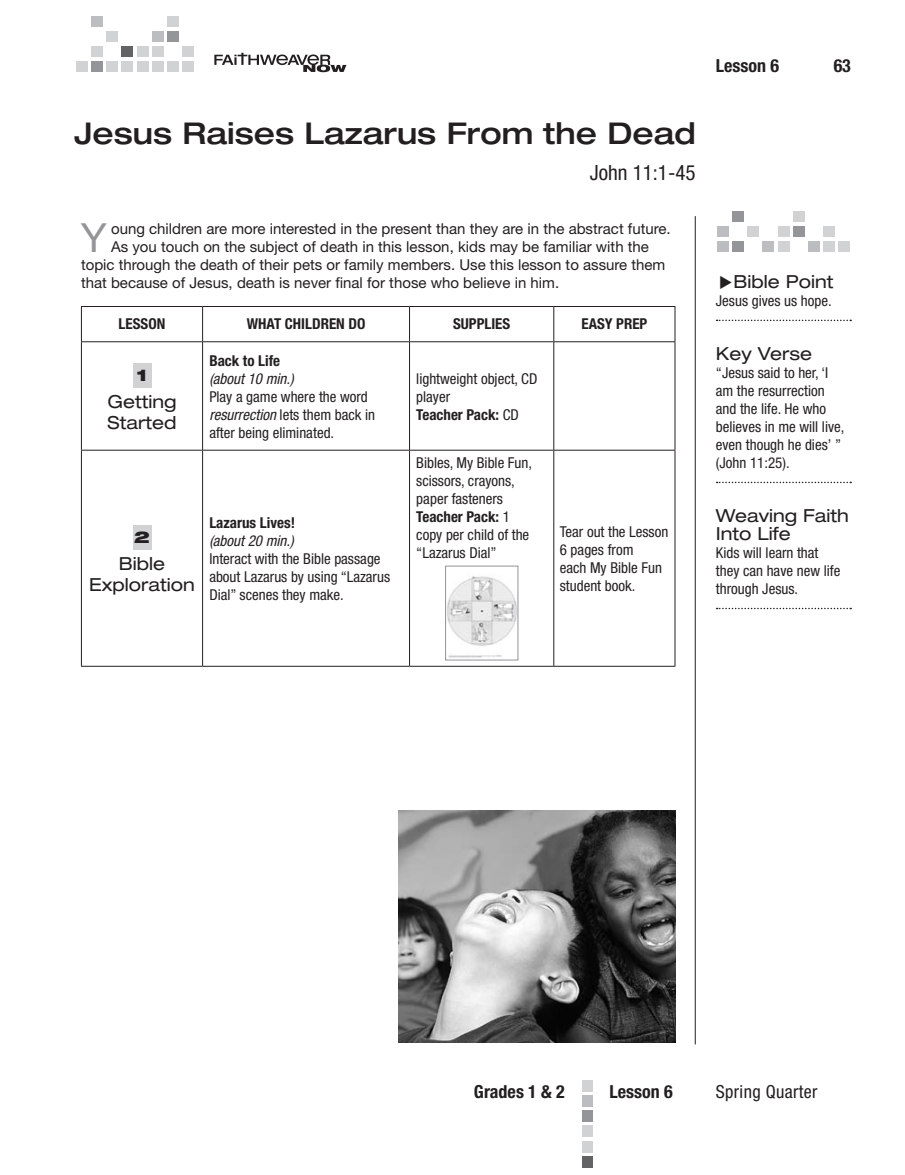
<style>
.page{position:relative;width:905px;height:1175px;background:#fff}
.page>*{position:absolute;margin:0;border:0;box-sizing:border-box;transform-origin:0 0}
.FW13_Intrograph{font:40.2px "Helvetica Neue LT Std";color:#939598}
.FW13_Lesson_R_Head{font:500 expanded 30px "Helvetica Neue LT Std";color:#231f20}
.FW13_Lesson_R_Head-2{font:condensed 21px "Helvetica Neue LT Std";color:#231f20}
.FW13_Sidebar_Head{font:expanded 18px/18px "Helvetica Neue LT Std";color:#231f20}
.FW13_Table_Lesson_He{font:expanded 18px/21px "Helvetica Neue LT Std";color:#231f20}
.FW13_Top_Right_Page{font:700 condensed 18px "Helvetica Neue LT Std";color:#231f20}
.t1{font:condensed 18px "Helvetica Neue LT Std";letter-spacing:.02em;color:#231f20}
.t2{font:900 expanded 16.2px "Helvetica Neue LT Std";color:#231f20}
.FW13_Table_Body_Copy{font:condensed 15px/18px "Helvetica Neue LT Std";color:#231f20}
.FW13_Intrograph-2{font:15px "Helvetica Neue LT Std";color:#231f20}
.FW13_Sidebar_underli{font:condensed 15px/18px "Helvetica Neue LT Std";color:#231f20}
.FW13_Table_Body_Copy-2{font:700 condensed 15px "Helvetica Neue LT Std";color:#231f20}
.FW13_Table_Head{font:700 condensed 15px "Helvetica Neue LT Std";color:#231f20}
.FW13_Table_Body_Copy-3{font:italic condensed 15px "Helvetica Neue LT Std";color:#231f20}
.s1{font-style:italic}
.s2{font-weight:400}
.s3{font-weight:700}
</style>
<div class="page">
<hr style="left:694px;top:216px;width:1px;height:828px;background:#231f20">
<div style="left:76px;top:61px;width:11px;height:11px;background:#d1d2d4"></div>
<div style="left:91px;top:61px;width:12px;height:11px;background:#939598"></div>
<div style="left:107px;top:61px;width:11px;height:11px;background:#d1d2d4"></div>
<div style="left:122px;top:61px;width:11px;height:11px;background:#d1d2d4"></div>
<div style="left:137px;top:61px;width:11px;height:11px;background:#d1d2d4"></div>
<div style="left:152px;top:61px;width:11px;height:11px;background:#d1d2d4"></div>
<div style="left:167px;top:61px;width:11px;height:11px;background:#d1d2d4"></div>
<div style="left:182px;top:61px;width:11px;height:11px;background:#d1d2d4"></div>
<div style="left:91px;top:46px;width:12px;height:11px;background:#d1d2d4"></div>
<div style="left:122px;top:46px;width:11px;height:11px;background:#636366"></div>
<div style="left:137px;top:46px;width:11px;height:11px;background:#d1d2d4"></div>
<div style="left:152px;top:46px;width:11px;height:11px;background:#d1d2d4"></div>
<div style="left:182px;top:46px;width:11px;height:11px;background:#d1d2d4"></div>
<div style="left:107px;top:31px;width:11px;height:11px;background:#d1d2d4"></div>
<div style="left:152px;top:31px;width:11px;height:11px;background:#bcbdc0"></div>
<div style="left:167px;top:31px;width:11px;height:11px;background:#939598"></div>
<div style="left:91px;top:16px;width:12px;height:11px;background:#bcbdc0"></div>
<div style="left:167px;top:16px;width:11px;height:11px;background:#d1d2d4"></div>
<div style="left:581px;top:1156px;width:11px;height:11px;background:#636366"></div>
<div style="left:581px;top:1141px;width:11px;height:11px;background:#d1d2d4"></div>
<div style="left:581px;top:1125px;width:11px;height:12px;background:#d1d2d4"></div>
<div style="left:581px;top:1110px;width:11px;height:11px;background:#939598"></div>
<div style="left:581px;top:1095px;width:11px;height:11px;background:#bcbdc0"></div>
<div style="left:581px;top:1080px;width:11px;height:11px;background:#d1d2d4"></div>
<svg style="left:214px;top:53px;width:132px;height:19px"></svg>
<div style="left:717px;top:241px;width:11px;height:11px;background:#bcbdc0"></div>
<div style="left:732px;top:241px;width:11px;height:11px;background:#939598"></div>
<div style="left:762px;top:241px;width:11px;height:11px;background:#bcbdc0"></div>
<div style="left:778px;top:241px;width:11px;height:11px;background:#d1d2d4"></div>
<div style="left:808px;top:241px;width:11px;height:11px;background:#bcbdc0"></div>
<div style="left:823px;top:241px;width:11px;height:11px;background:#d1d2d4"></div>
<div style="left:717px;top:226px;width:11px;height:11px;background:#bcbdc0"></div>
<div style="left:747px;top:226px;width:11px;height:11px;background:#d1d2d4"></div>
<div style="left:778px;top:226px;width:11px;height:11px;background:#d1d2d4"></div>
<div style="left:793px;top:226px;width:11px;height:11px;background:#939598"></div>
<div style="left:823px;top:226px;width:11px;height:11px;background:#d1d2d4"></div>
<div style="left:838px;top:241px;width:11px;height:11px;background:#d1d2d4"></div>
<div style="left:732px;top:211px;width:11px;height:11px;background:#939598"></div>
<div style="left:793px;top:211px;width:11px;height:11px;background:#d1d2d4"></div>
<img style="left:399px;top:810px;width:276px;height:233px">
<svg style="left:716px;top:320px;width:135px;height:1px"></svg>
<svg style="left:716px;top:482px;width:135px;height:1px"></svg>
<svg style="left:716px;top:608px;width:135px;height:1px"></svg>
<svg style="left:82px;top:342px;width:471px;height:324px"></svg>
<hr style="left:81px;top:450px;width:121px;height:1px;background:#231f20">
<hr style="left:81px;top:450px;width:1px;height:216px;background:#231f20">
<hr style="left:202px;top:450px;width:1px;height:216px;background:#231f20">
<hr style="left:81px;top:666px;width:121px;height:1px;background:#231f20">
<hr style="left:202px;top:666px;width:207px;height:1px;background:#231f20">
<hr style="left:409px;top:666px;width:145px;height:1px;background:#231f20">
<hr style="left:554px;top:666px;width:121px;height:1px;background:#231f20">
<hr style="left:202px;top:450px;width:207px;height:1px;background:#231f20">
<hr style="left:409px;top:450px;width:145px;height:1px;background:#231f20">
<hr style="left:202px;top:342px;width:1px;height:108px;background:#231f20">
<hr style="left:409px;top:342px;width:1px;height:108px;background:#231f20">
<hr style="left:409px;top:450px;width:1px;height:216px;background:#231f20">
<hr style="left:553px;top:450px;width:1px;height:216px;background:#231f20">
<hr style="left:554px;top:450px;width:121px;height:1px;background:#231f20">
<hr style="left:553px;top:342px;width:1px;height:108px;background:#231f20">
<hr style="left:81px;top:341px;width:121px;height:1px;background:#231f20">
<hr style="left:202px;top:341px;width:207px;height:1px;background:#231f20">
<hr style="left:409px;top:341px;width:145px;height:1px;background:#231f20">
<hr style="left:554px;top:341px;width:121px;height:1px;background:#231f20">
<hr style="left:81px;top:306px;width:121px;height:1px;background:#231f20">
<hr style="left:81px;top:307px;width:1px;height:34px;background:#231f20">
<hr style="left:202px;top:306px;width:207px;height:1px;background:#231f20">
<hr style="left:202px;top:307px;width:1px;height:34px;background:#231f20">
<hr style="left:409px;top:306px;width:145px;height:1px;background:#231f20">
<hr style="left:409px;top:307px;width:1px;height:34px;background:#231f20">
<hr style="left:554px;top:306px;width:121px;height:1px;background:#231f20">
<hr style="left:553px;top:307px;width:1px;height:34px;background:#231f20">
<hr style="left:674px;top:307px;width:1px;height:34px;background:#231f20">
<hr style="left:81px;top:342px;width:1px;height:108px;background:#231f20">
<hr style="left:674px;top:342px;width:1px;height:108px;background:#231f20">
<hr style="left:674px;top:450px;width:1px;height:216px;background:#231f20">
<svg style="left:133px;top:363px;width:18px;height:24px"></svg>
<svg style="left:133px;top:525px;width:18px;height:24px"></svg>
<img style="left:447px;top:568px;width:69px;height:90px">
<div style="left:445px;top:566px;width:73px;height:94px;border:1px solid #939598"></div>
<p class="FW13_Lesson_R_Head" style="left:74px;top:115px;width:623px">Jesus Raises Lazarus From the Dead</p>
<p class="FW13_Lesson_R_Head-2" style="left:590px;top:160px;width:107px">John 11:1-45</p>
<p class="FW13_Intrograph" style="left:81px;top:214px;width:28px">Y</p>
<p class="FW13_Intrograph-2" style="left:111px;top:220px;width:561px">oung children are more interested in the present than they are in the abstract future.</p>
<p class="FW13_Intrograph-2" style="left:111px;top:238px;width:539px">As you touch on the subject of death in this lesson, kids may be familiar with the</p>
<p class="FW13_Intrograph-2" style="left:81px;top:256px;width:586px">topic through the death of their pets or family members. Use this lesson to assure them</p>
<p class="FW13_Intrograph-2" style="left:81px;top:274px;width:479px">that because of Jesus, death is never final for those who believe in him.</p>
<p class="FW13_Table_Head" style="left:119px;top:315px;width:48px">LESSON</p>
<p class="FW13_Table_Head" style="left:247px;top:315px;width:120px">WHAT CHILDREN DO</p>
<p class="FW13_Table_Head" style="left:453px;top:315px;width:59px">SUPPLIES</p>
<p class="FW13_Table_Head" style="left:581px;top:315px;width:67px">EASY PREP</p>
<p class="t2" style="left:137px;top:364px;width:12px">1</p>
<p class="FW13_Table_Lesson_He" style="left:107px;top:391px;width:70px">Getting<br>Started</p>
<p class="FW13_Table_Body_Copy-2" style="left:209px;top:351px;width:72px">Back to Life</p>
<p class="FW13_Table_Body_Copy-3" style="left:209px;top:369px;width:86px">(about 10 min.)</p>
<p class="FW13_Table_Body_Copy" style="left:209px;top:387px;width:167px">Play a game where the word <span class="s1">resurrection</span> lets them back in after being eliminated.</p>
<p class="FW13_Table_Body_Copy" style="left:416px;top:369px;width:123px">lightweight object, CD player</p>
<p class="FW13_Table_Body_Copy-2" style="left:416px;top:405px;width:104px">Teacher Pack: <span class="s2">CD</span></p>
<p class="t2" style="left:134px;top:526px;width:17px">2</p>
<p class="FW13_Table_Lesson_He" style="left:89px;top:553px;width:107px;text-align:center">Bible<br>Exploration</p>
<p class="FW13_Table_Body_Copy-2" style="left:209px;top:513px;width:87px">Lazarus Lives!</p>
<p class="FW13_Table_Body_Copy-3" style="left:209px;top:531px;width:86px">(about 20 min.)</p>
<p class="FW13_Table_Body_Copy" style="left:209px;top:549px;width:182px">Interact with the Bible passage about Lazarus by using “Lazarus<br>Dial” scenes they make.</p>
<p class="FW13_Table_Body_Copy" style="left:416px;top:453px;width:117px">Bibles, My Bible Fun, scissors, crayons, paper fasteners</p>
<p class="FW13_Table_Body_Copy" style="left:416px;top:507px;width:114px"><span class="s3">Teacher Pack:</span> 1 copy per child of the “Lazarus Dial”</p>
<p class="FW13_Table_Body_Copy" style="left:560px;top:522px;width:110px">Tear out the Lesson<br>6 pages from<br>each My Bible Fun student book.</p>
<p class="FW13_Top_Right_Page" style="left:716px;top:55px;width:65px">Lesson 6</p>
<p class="FW13_Top_Right_Page" style="left:833px;top:55px;width:19px">63</p>
<p class="FW13_Sidebar_Head" style="left:733px;top:272px;width:101px">Bible Point</p>
<p class="FW13_Sidebar_underli" style="left:716px;top:292px;width:117px">Jesus gives us hope.</p>
<p class="FW13_Sidebar_Head" style="left:716px;top:344px;width:98px">Key Verse</p>
<p class="FW13_Sidebar_underli" style="left:716px;top:364px;width:130px">“Jesus said to her, ‘I am the resurrection and the life. He who believes in me will live, even though he dies’ ” (John 11:25).</p>
<p class="FW13_Sidebar_Head" style="left:716px;top:506px;width:135px">Weaving Faith<br>Into Life</p>
<p class="FW13_Sidebar_underli" style="left:716px;top:544px;width:126px">Kids will learn that they can have new life through Jesus.</p>
<p class="FW13_Top_Right_Page" style="left:474px;top:1081px;width:92px">Grades 1 &amp; 2</p>
<p class="FW13_Top_Right_Page" style="left:609px;top:1081px;width:65px">Lesson 6</p>
<p class="t1" style="left:716px;top:1081px;width:103px">Spring Quarter</p>
</div>
